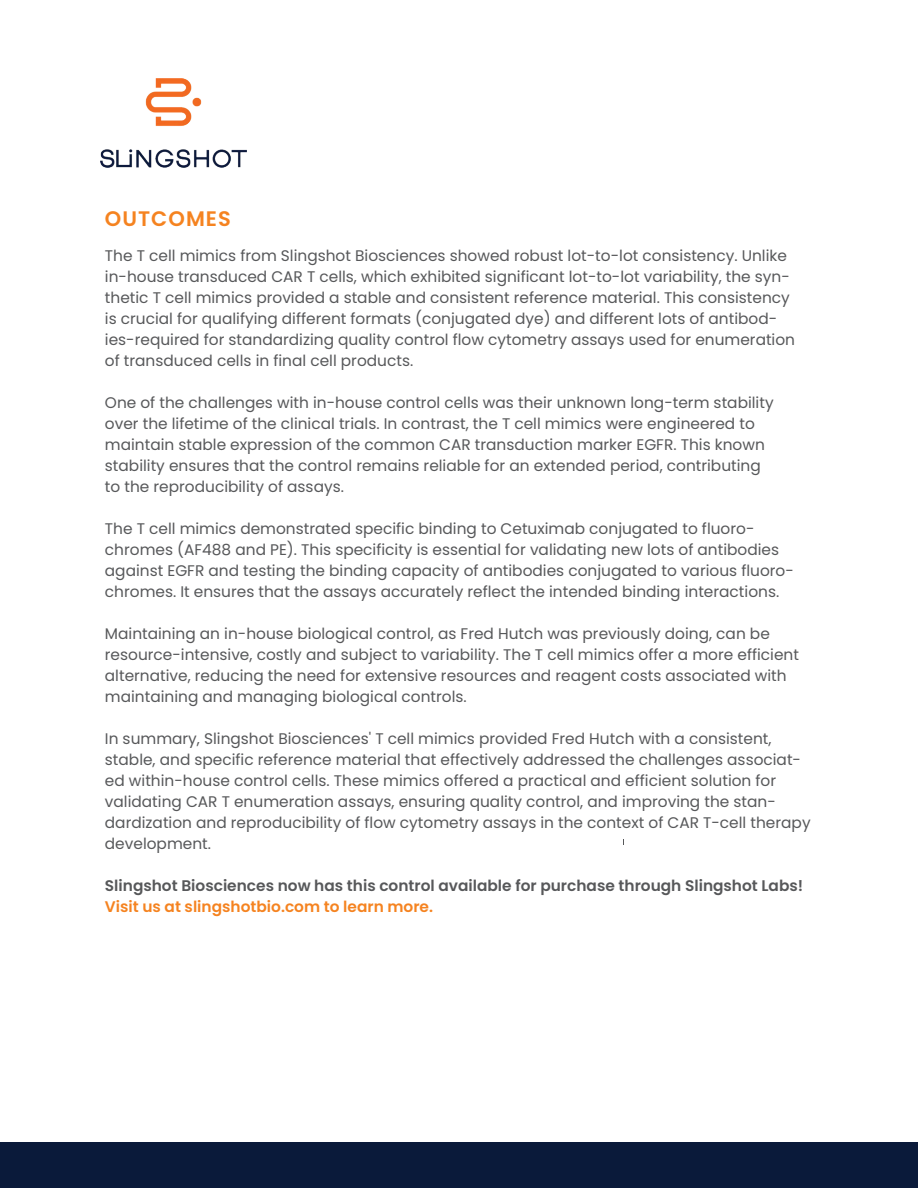
<style>
.page{position:relative;width:918px;height:1188px;background:#fff}
.page>*{position:absolute;margin:0;border:0;box-sizing:border-box;transform-origin:0 0}
.t1{font:600 21px "Poppins";letter-spacing:.05em;color:#f58320}
.t2{font:15.3px/21px "Poppins";color:#57585a}
.t3{font:600 15.3px "Poppins";color:#57585a}
.t4{font:600 15.3px "Poppins";color:#f58320}
</style>
<div class="page">
<div style="left:0;top:1143px;width:917px;height:45px;background:#0a1a3a"></div>
<img style="left:101px;top:79px;width:145px;height:88px">
<h1 class="t1" style="left:105px;top:207px;width:128px">OUTCOMES</h1>
<p class="t2" style="left:105px;top:245px;width:692px">The T cell mimics from Slingshot Biosciences showed robust lot-to-lot consistency. Unlike in-house transduced CAR T cells, which exhibited significant lot-to-lot variability, the syn&shy;thetic T cell mimics provided a stable and consistent reference material. This consistency is crucial for qualifying different formats (conjugated dye) and different lots of antibod&shy;ies-required for standardizing quality control flow cytometry assays used for enumeration of transduced cells in final cell products.</p>
<p class="t2" style="left:105px;top:392px;width:670px">One of the challenges with in-house control cells was their unknown long-term stability over the lifetime of the clinical trials. In contrast, the T cell mimics were engineered to maintain stable expression of the common CAR transduction marker EGFR. This known stability ensures that the control remains reliable for an extended period, contributing to the reproducibility of assays.</p>
<p class="t2" style="left:105px;top:518px;width:690px">The T cell mimics demonstrated specific binding to Cetuximab conjugated to fluoro&shy;chromes (AF488 and PE). This specificity is essential for validating new lots of antibodies against EGFR and testing the binding capacity of antibodies conjugated to various fluoro&shy;chromes. It ensures that the assays accurately reflect the intended binding interactions.</p>
<p class="t2" style="left:105px;top:623px;width:696px">Maintaining an in-house biological control, as Fred Hutch was previously doing, can be resource-intensive, costly and subject to variability. The T cell mimics offer a more efficient alternative, reducing the need for extensive resources and reagent costs associated with maintaining and managing biological controls.</p>
<p class="t2" style="left:105px;top:728px;width:707px">In summary, Slingshot Biosciences' T cell mimics provided Fred Hutch with a consistent, stable, and specific reference material that effectively addressed the challenges associat&shy;ed within-house control cells. These mimics offered a practical and efficient solution for validating CAR T enumeration assays, ensuring quality control, and improving the stan&shy;dardization and reproducibility of flow cytometry assays in the context of CAR T-cell therapy development.</p>
<p class="t3" style="left:105px;top:877px;width:700px">Slingshot Biosciences now has this control available for purchase through Slingshot Labs!</p>
<p class="t4" style="left:105px;top:898px;width:330px">Visit us at slingshotbio.com to learn more.</p>
</div>
